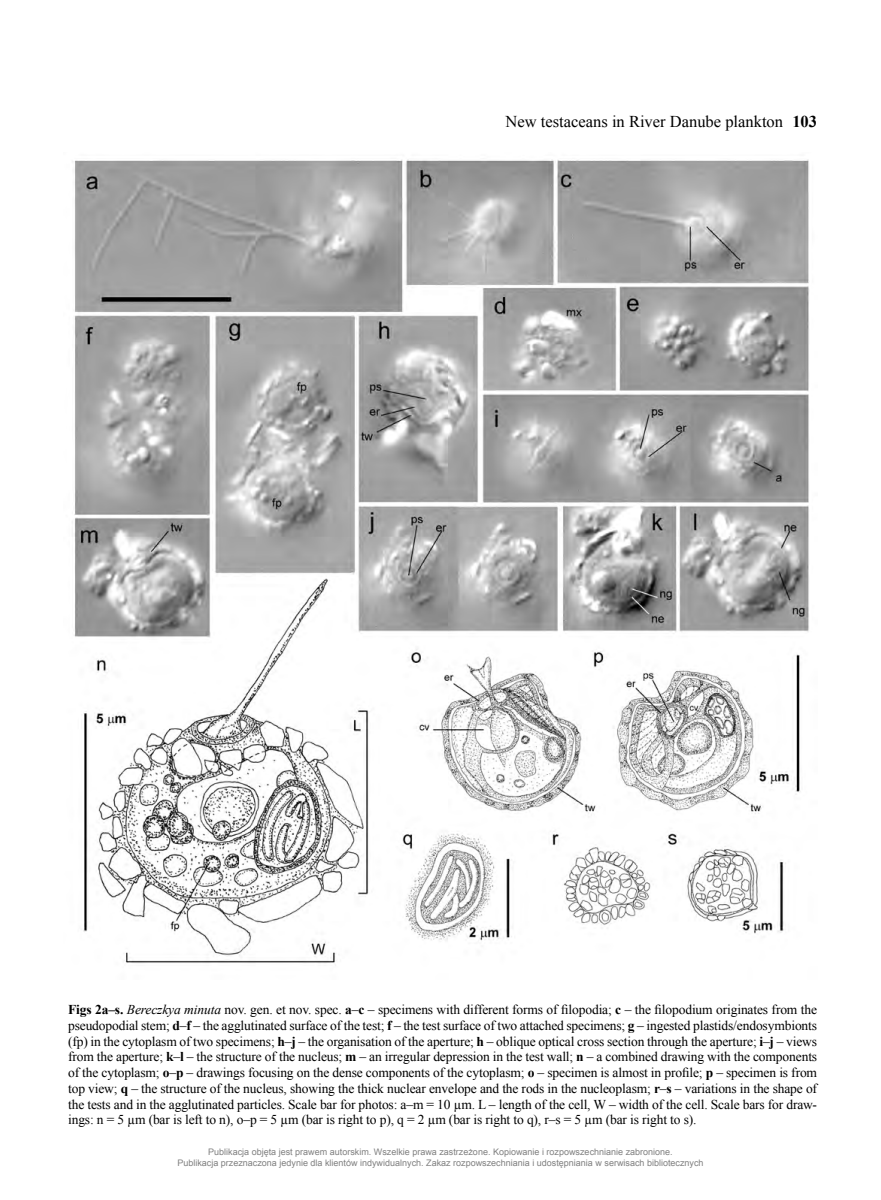
<style>
.page{position:relative;width:881px;height:1200px;background:#fff}
.page>*{position:absolute;margin:0;border:0;box-sizing:border-box;transform-origin:0 0}
.t1{font:16.5px "Times New Roman";color:#000}
._15_figury{font:13.5px/15.8px "Times New Roman";letter-spacing:-.01em;color:#000;text-align:justify}
.t2{font:9px/10.8px "Arial";color:#808080;text-align:center}
.s1{font-weight:700}
.s2{font-style:italic}
</style>
<div class="page">
<img style="left:72px;top:159px;width:737px;height:804px">
<p class="t1" style="left:505px;top:110px;width:313px">New testaceans in River Danube plankton <span class="s1">103</span></p>
<p class="_15_figury" style="left:68px;top:1001px;width:750px"><span class="s1">Figs 2a–s.</span> <span class="s2">Bereczkya minuta</span> nov. gen. et nov. spec. <span class="s1">a</span>–<span class="s1">c</span> – specimens with different forms of filopodia; <span class="s1">c</span> – the filopodium originates from the pseudopodial stem; <span class="s1">d</span>–<span class="s1">f</span> – the agglutinated surface of the test; <span class="s1">f</span> – the test surface of two attached specimens; <span class="s1">g</span> – ingested plastids/endosymbionts (fp) in the cytoplasm of two specimens; <span class="s1">h</span>–<span class="s1">j</span> – the organisation of the aperture; <span class="s1">h</span> – oblique optical cross section through the aperture; <span class="s1">i</span>–<span class="s1">j</span> – views from the aperture; <span class="s1">k</span>–<span class="s1">l</span> – the structure of the nucleus; <span class="s1">m</span> – an irregular depression in the test wall; <span class="s1">n</span> – a combined drawing with the components of the cytoplasm; <span class="s1">o</span>–<span class="s1">p</span> – drawings focusing on the dense components of the cytoplasm; <span class="s1">o</span> – specimen is almost in profile; <span class="s1">p</span> – specimen is from top view; <span class="s1">q</span> – the structure of the nucleus, showing the thick nuclear envelope and the rods in the nucleoplasm; <span class="s1">r</span>–<span class="s1">s</span> – variations in the shape of the tests and in the agglutinated particles. Scale bar for photos: a–m = 10 µm. L – length of the cell, W – width of the cell. Scale bars for draw&shy;ings: n = 5 µm (bar is left to n), o–p = 5 µm (bar is right to p), q = 2 µm (bar is right to q), r–s = 5 µm (bar is right to s).</p>
<p class="t2" style="left:177px;top:1146px;width:527px">Publikacja objęta jest prawem autorskim. Wszelkie prawa zastrzeżone. Kopiowanie i rozpowszechnianie zabronione.<br>Publikacja przeznaczona jedynie dla klientów indywidualnych. Zakaz rozpowszechniania i udostępniania w serwisach bibliotecznych</p>
</div>
